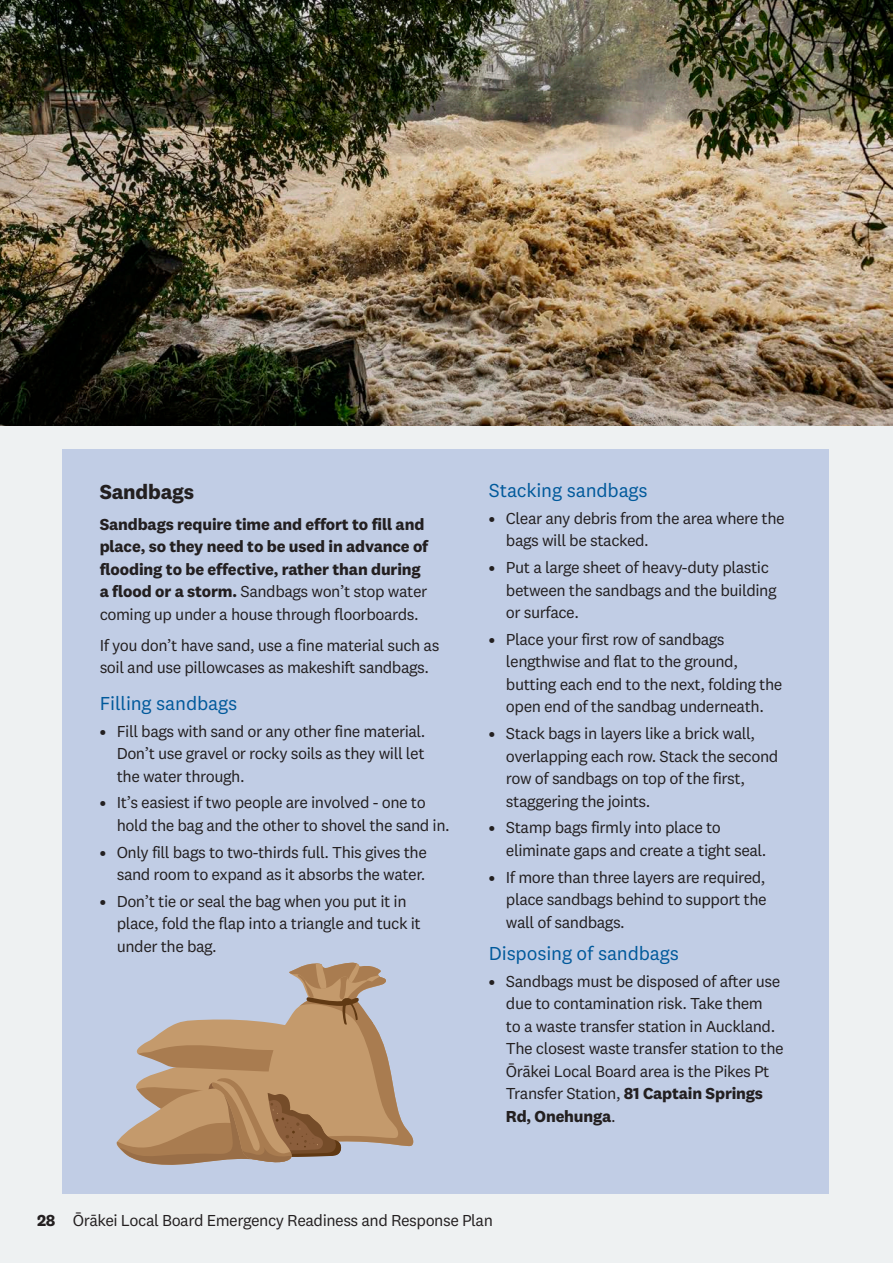
<style>
.page{position:relative;width:893px;height:1263px;background:#eef1f2}
.page>*{position:absolute;margin:0;border:0;box-sizing:border-box;transform-origin:0 0}
.t1{font:700 21px "National 2";letter-spacing:-.01em;color:#231f20}
.t2{font:19.5px "National 2";letter-spacing:-.01em;color:#00599b}
.t3{font:16.5px/22.5px "National 2";letter-spacing:-.03em;color:#231f20}
.t4{font:700 16.5px/22.5px "National 2";letter-spacing:-.01em;color:#231f20}
.s1{font-weight:400}
.s2{font-weight:500}
.s3{font-weight:700}
</style>
<div class="page">
<div style="left:62px;top:450px;width:767px;height:744px;background:#c1cde5"></div>
<img style="left:0;top:0;width:892px;height:425px">
<svg style="left:117px;top:963px;width:296px;height:202px"></svg>
<hr style="left:892px;top:0;width:1px;height:1263px;background:#dde4f1">
<p class="t1" style="left:100px;top:478px;width:96px">Sandbags</p>
<p class="t4" style="left:100px;top:512px;width:330px">Sandbags require time and effort to fill and place, so they need to be used in advance of flooding to be effective, rather than during a flood or a storm. <span class="s1">Sandbags won’t stop water coming up under a house through floorboards.</span></p>
<p class="t3" style="left:100px;top:633px;width:341px">If you don’t have sand, use a fine material such as soil and use pillowcases as makeshift sandbags.</p>
<p class="t2" style="left:100px;top:691px;width:139px">Filling sandbags</p>
<p class="t3" style="left:117px;top:719px;width:310px;text-align:justify;text-indent:-17px"><span class="s2">•</span> Fill bags with sand or any other fine material.<br>Don’t use gravel or rocky soils as they will let the water through.</p>
<p class="t3" style="left:117px;top:791px;width:335px;text-indent:-17px"><span class="s2">•</span> It’s easiest if two people are involved - one to hold the bag and the other to shovel the sand in.</p>
<p class="t3" style="left:100px;top:840px;width:329px;text-align:right"><span class="s2">•</span> Only fill bags to two-thirds full. This gives the sand room to expand as it absorbs the water.</p>
<p class="t3" style="left:117px;top:890px;width:306px;text-indent:-17px"><span class="s2">•</span> Don’t tie or seal the bag when you put it in place, fold the flap into a triangle and tuck it under the bag.</p>
<p class="t2" style="left:489px;top:479px;width:160px">Stacking sandbags</p>
<p class="t3" style="left:506px;top:507px;width:280px;text-indent:-17px"><span class="s2">•</span> Clear any debris from the area where the bags will be stacked.</p>
<p class="t3" style="left:506px;top:556px;width:272px;text-indent:-17px"><span class="s2">•</span> Put a large sheet of heavy-duty plastic between the sandbags and the building or surface.</p>
<p class="t3" style="left:506px;top:628px;width:278px;text-indent:-17px"><span class="s2">•</span> Place your first row of sandbags lengthwise and flat to the ground, butting each end to the next, folding the open end of the sandbag underneath.</p>
<p class="t3" style="left:506px;top:722px;width:274px;text-indent:-17px"><span class="s2">•</span> Stack bags in layers like a brick wall, overlapping each row. Stack the second row of sandbags on top of the first, staggering the joints.</p>
<p class="t3" style="left:506px;top:816px;width:262px;text-indent:-17px"><span class="s2">•</span> Stamp bags firmly into place to eliminate gaps and create a tight seal.</p>
<p class="t3" style="left:506px;top:865px;width:262px;text-align:justify;text-indent:-17px"><span class="s2">•</span> If more than three layers are required, place sandbags behind to support the wall of sandbags.</p>
<p class="t2" style="left:489px;top:942px;width:192px">Disposing of sandbags</p>
<p class="t3" style="left:506px;top:970px;width:279px;text-indent:-17px"><span class="s2">•</span> Sandbags must be disposed of after use due to contamination risk. Take them<br>to a waste transfer station in Auckland.<br>The closest waste transfer station to the Ōrākei Local Board area is the Pikes Pt Transfer Station, <span class="s3">81 Captain Springs Rd, Onehunga</span>.</p>
<p class="t3" style="left:37px;top:1209px;width:457px"><span class="s3">28</span> Ōrākei Local Board Emergency Readiness and Response Plan</p>
</div>
